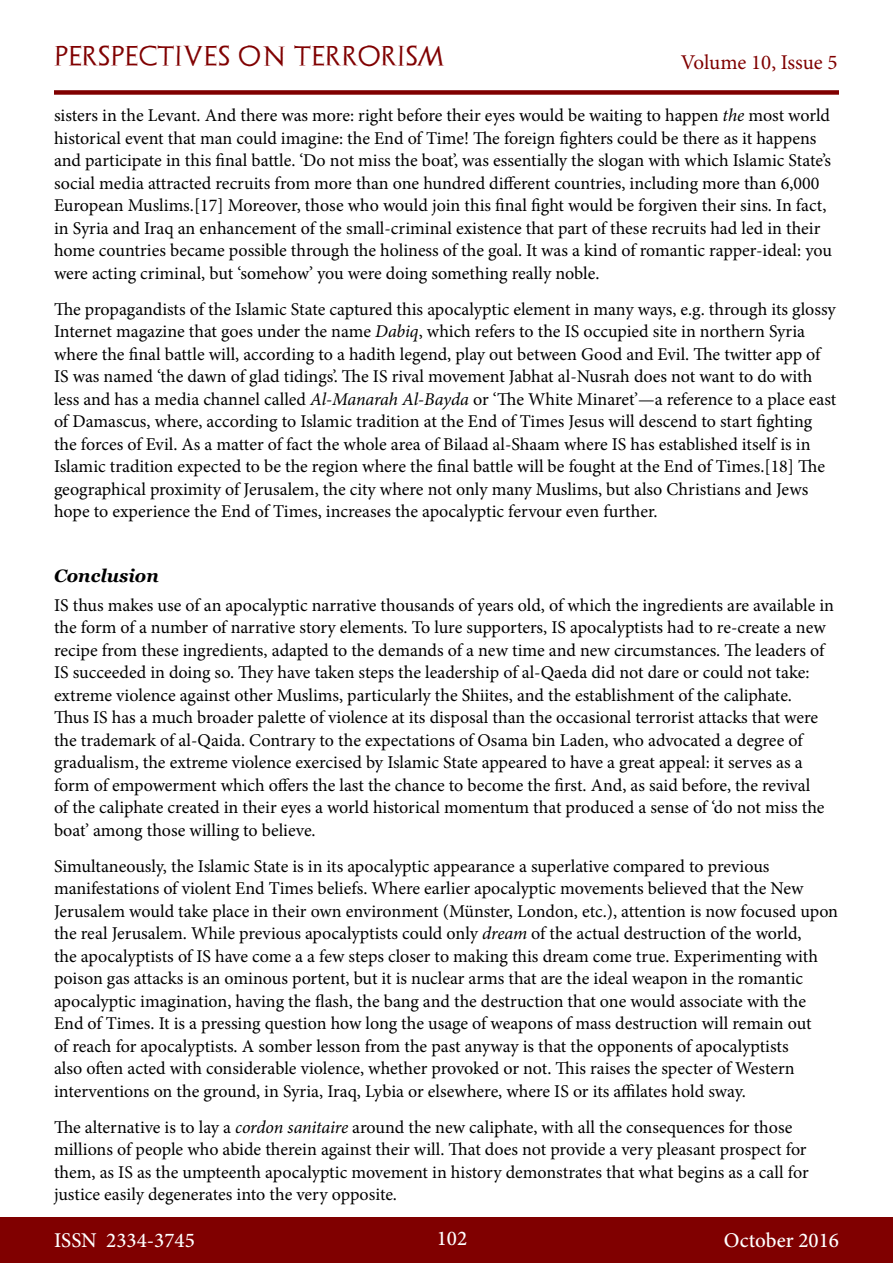
<style>
.page{position:relative;width:893px;height:1263px;background:#fff}
.page>*{position:absolute;margin:0;border:0;box-sizing:border-box;transform-origin:0 0}
.t1{font:500 21px "Minion Pro";color:#fff}
.t2{font:21px "Archeologicaps";letter-spacing:.045em;color:#800000}
.t3{font:21px "Minion Pro";letter-spacing:-.005em;color:#800000}
.t4{font:18px/22.5px "Minion Pro";color:#000}
.t5{font:italic 700 18px "Georgia";color:#000}
.s1{font-style:italic}
</style>
<div class="page">
<div style="left:0;top:1217px;width:893px;height:46px;background:#800000"></div>
<div style="left:54px;top:90px;width:785px;height:5px;background:#800000"></div>
<p class="t2" style="left:54px;top:43px;width:392px">PERSPECTIVES ON TERRORISM</p>
<p class="t3" style="left:681px;top:48px;width:158px">Volume 10, Issue 5</p>
<p class="t4" style="left:54px;top:104px;width:779px">sisters in the Levant. And there was more: right before their eyes would be waiting to happen <span class="s1">the</span> most world historical event that man could imagine: the End of Time! The foreign fighters could be there as it happens and participate in this final battle. ‘Do not miss the boat’, was essentially the slogan with which Islamic State’s social media attracted recruits from more than one hundred different countries, including more than 6,000<br>European Muslims.[17] Moreover, those who would join this final fight would be forgiven their sins. In fact, in Syria and Iraq an enhancement of the small-criminal existence that part of these recruits had led in their home countries became possible through the holiness of the goal. It was a kind of romantic rapper-ideal: you were acting criminal, but ‘somehow’ you were doing something really noble.</p>
<p class="t4" style="left:54px;top:298px;width:784px">The propagandists of the Islamic State captured this apocalyptic element in many ways, e.g. through its glossy Internet magazine that goes under the name <span class="s1">Dabiq</span>, which refers to the IS occupied site in northern Syria where the final battle will, according to a hadith legend, play out between Good and Evil. The twitter app of IS was named ‘the dawn of glad tidings’. The IS rival movement Jabhat al-Nusrah does not want to do with less and has a media channel called <span class="s1">Al-Manarah Al-Bayda</span> or ‘The White Minaret’—a reference to a place east of Damascus, where, according to Islamic tradition at the End of Times Jesus will descend to start fighting the forces of Evil. As a matter of fact the whole area of Bilaad al-Shaam where IS has established itself is in Islamic tradition expected to be the region where the final battle will be fought at the End of Times.[18] The geographical proximity of Jerusalem, the city where not only many Muslims, but also Christians and Jews hope to experience the End of Times, increases the apocalyptic fervour even further.</p>
<p class="t5" style="left:54px;top:562px;width:106px">Conclusion</p>
<p class="t4" style="left:54px;top:594px;width:782px">IS thus makes use of an apocalyptic narrative thousands of years old, of which the ingredients are available in the form of a number of narrative story elements. To lure supporters, IS apocalyptists had to re-create a new recipe from these ingredients, adapted to the demands of a new time and new circumstances. The leaders of IS succeeded in doing so. They have taken steps the leadership of al-Qaeda did not dare or could not take: extreme violence against other Muslims, particularly the Shiites, and the establishment of the caliphate.<br>Thus IS has a much broader palette of violence at its disposal than the occasional terrorist attacks that were the trademark of al-Qaida. Contrary to the expectations of Osama bin Laden, who advocated a degree of gradualism, the extreme violence exercised by Islamic State appeared to have a great appeal: it serves as a form of empowerment which offers the last the chance to become the first. And, as said before, the revival<br>of the caliphate created in their eyes a world historical momentum that produced a sense of ‘do not miss the boat’ among those willing to believe.</p>
<p class="t4" style="left:54px;top:855px;width:786px">Simultaneously, the Islamic State is in its apocalyptic appearance a superlative compared to previous manifestations of violent End Times beliefs. Where earlier apocalyptic movements believed that the New Jerusalem would take place in their own environment (Münster, London, etc.), attention is now focused upon the real Jerusalem. While previous apocalyptists could only <span class="s1">dream</span> of the actual destruction of the world,<br>the apocalyptists of IS have come a a few steps closer to making this dream come true. Experimenting with poison gas attacks is an ominous portent, but it is nuclear arms that are the ideal weapon in the romantic apocalyptic imagination, having the flash, the bang and the destruction that one would associate with the End of Times. It is a pressing question how long the usage of weapons of mass destruction will remain out<br>of reach for apocalyptists. A somber lesson from the past anyway is that the opponents of apocalyptists<br>also often acted with considerable violence, whether provoked or not. This raises the specter of Western interventions on the ground, in Syria, Iraq, Lybia or elsewhere, where IS or its affilates hold sway.</p>
<p class="t4" style="left:54px;top:1116px;width:756px">The alternative is to lay a <span class="s1">cordon sanitaire</span> around the new caliphate, with all the consequences for those millions of people who abide therein against their will. That does not provide a very pleasant prospect for them, as IS as the umpteenth apocalyptic movement in history demonstrates that what begins as a call for justice easily degenerates into the very opposite.</p>
<p class="t1" style="left:54px;top:1226px;width:142px">ISSN 2334-3745</p>
<p class="t1" style="left:437px;top:1224px;width:32px">102</p>
<p class="t1" style="left:724px;top:1226px;width:117px">October 2016</p>
</div>
